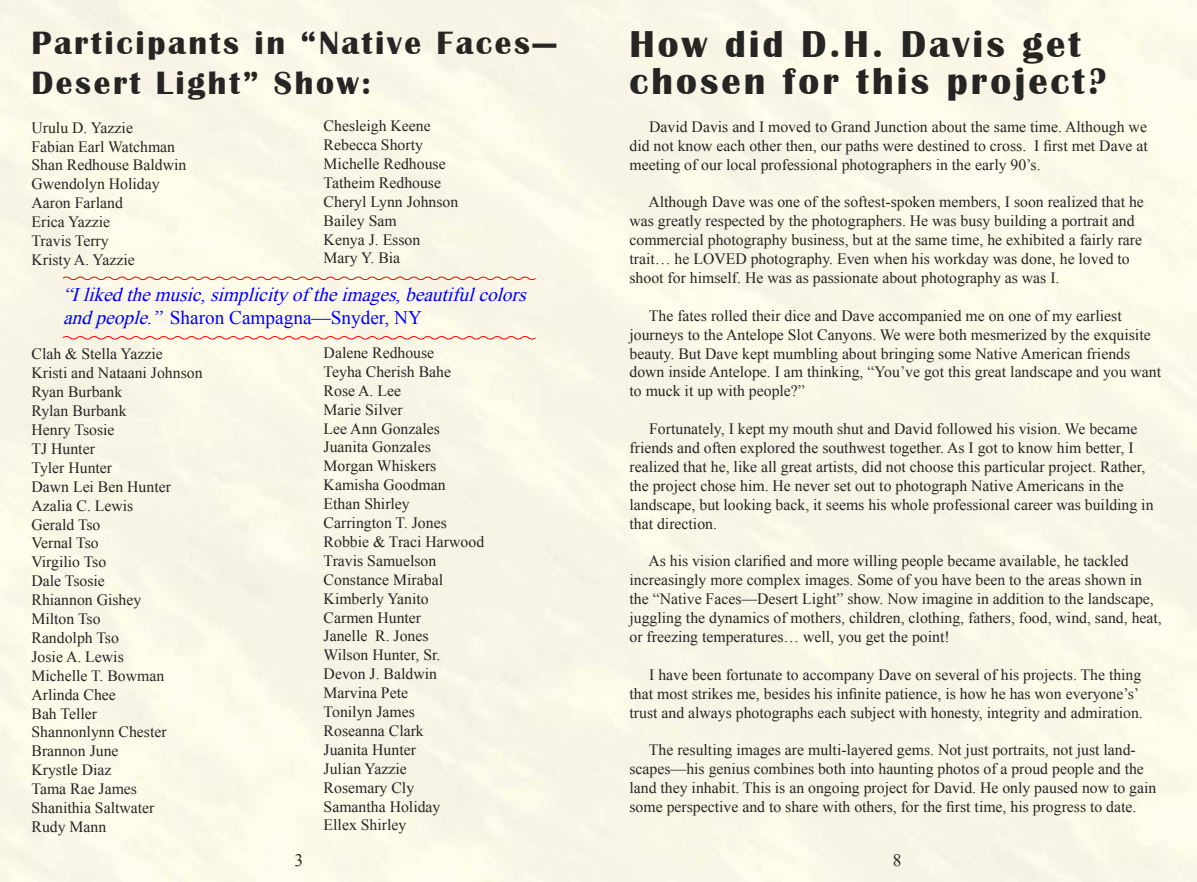
<style>
.page{position:relative;width:1197px;height:882px;background:#fff}
.page>*{position:absolute;margin:0;border:0;box-sizing:border-box;transform-origin:0 0}
.t1{font:700 38.5px/36.8px "Britannic";letter-spacing:.08em;color:#272424}
.t2{font:700 33.25px/39.9px "Britannic";letter-spacing:.08em;color:#272424}
.t3{font:italic 19.25px/23.1px "Times New Roman";color:#00f}
.t4{font:17.5px "Times New Roman";color:#272424}
.t5{font:15.75px/18.9px "Times New Roman";color:#272424}
.s1{font-style:normal}
</style>
<div class="page">
<svg style="left:62px;top:335px;width:475px;height:6px;background:#fbcabc"></svg>
<svg style="left:62px;top:275px;width:475px;height:6px;background:#fbcabc"></svg>
<p class="t2" style="left:32px;top:23px;width:527px">Participants in “Native Faces—<br>Desert Light” Show:</p>
<p class="t5" style="left:32px;top:118px;width:103px">Urulu D. Yazzie</p>
<p class="t5" style="left:32px;top:137px;width:145px">Fabian Earl Watchman</p>
<p class="t5" style="left:32px;top:155px;width:156px">Shan Redhouse Baldwin</p>
<p class="t5" style="left:32px;top:174px;width:130px">Gwendolyn Holiday</p>
<p class="t5" style="left:32px;top:193px;width:93px">Aaron Farland</p>
<p class="t5" style="left:32px;top:212px;width:80px">Erica Yazzie</p>
<p class="t5" style="left:32px;top:231px;width:79px">Travis Terry</p>
<p class="t5" style="left:32px;top:250px;width:105px">Kristy A. Yazzie</p>
<p class="t5" style="left:324px;top:116px;width:109px">Chesleigh Keene</p>
<p class="t5" style="left:324px;top:135px;width:101px">Rebecca Shorty</p>
<p class="t5" style="left:324px;top:154px;width:124px">Michelle Redhouse</p>
<p class="t5" style="left:324px;top:173px;width:119px">Tatheim Redhouse</p>
<p class="t5" style="left:324px;top:192px;width:136px">Cheryl Lynn Johnson</p>
<p class="t5" style="left:324px;top:211px;width:75px">Bailey Sam</p>
<p class="t5" style="left:324px;top:230px;width:98px">Kenya J. Esson</p>
<p class="t5" style="left:324px;top:249px;width:78px">Mary Y. Bia</p>
<p class="t3" style="left:63px;top:283px;width:471px">“Ilikedthemusic,simplicityof theimages,beautifulcolors andpeople.” <span class="s1">Sharon Campagna—Snyder, NY</span></p>
<p class="t5" style="left:32px;top:344px;width:133px">Clah &amp; Stella Yazzie</p>
<p class="t5" style="left:32px;top:363px;width:173px">Kristi and Nataani Johnson</p>
<p class="t5" style="left:32px;top:382px;width:92px">Ryan Burbank</p>
<p class="t5" style="left:32px;top:401px;width:97px">Rylan Burbank</p>
<p class="t5" style="left:32px;top:420px;width:85px">Henry Tsosie</p>
<p class="t5" style="left:32px;top:439px;width:65px">TJ Hunter</p>
<p class="t5" style="left:32px;top:458px;width:82px">Tyler Hunter</p>
<p class="t5" style="left:32px;top:477px;width:141px">Dawn Lei Ben Hunter</p>
<p class="t5" style="left:32px;top:496px;width:103px">Azalia C. Lewis</p>
<p class="t5" style="left:32px;top:515px;width:71px">Gerald Tso</p>
<p class="t5" style="left:32px;top:533px;width:69px">Vernal Tso</p>
<p class="t5" style="left:32px;top:552px;width:76px">Virgilio Tso</p>
<p class="t5" style="left:32px;top:571px;width:75px">Dale Tsosie</p>
<p class="t5" style="left:32px;top:590px;width:111px">Rhiannon Gishey</p>
<p class="t5" style="left:32px;top:609px;width:71px">Milton Tso</p>
<p class="t5" style="left:32px;top:628px;width:89px">Randolph Tso</p>
<p class="t5" style="left:32px;top:647px;width:94px">Josie A. Lewis</p>
<p class="t5" style="left:32px;top:666px;width:134px">Michelle T. Bowman</p>
<p class="t5" style="left:32px;top:685px;width:86px">Arlinda Chee</p>
<p class="t5" style="left:32px;top:704px;width:67px">Bah Teller</p>
<p class="t5" style="left:32px;top:722px;width:137px">Shannonlynn Chester</p>
<p class="t5" style="left:32px;top:741px;width:89px">Brannon June</p>
<p class="t5" style="left:32px;top:760px;width:82px">Krystle Diaz</p>
<p class="t5" style="left:32px;top:779px;width:107px">Tama Rae James</p>
<p class="t5" style="left:32px;top:798px;width:124px">Shanithia Saltwater</p>
<p class="t5" style="left:32px;top:817px;width:76px">Rudy Mann</p>
<p class="t5" style="left:324px;top:343px;width:112px">Dalene Redhouse</p>
<p class="t5" style="left:324px;top:362px;width:129px">Teyha Cherish Bahe</p>
<p class="t5" style="left:324px;top:381px;width:79px">Rose A. Lee</p>
<p class="t5" style="left:324px;top:400px;width:81px">Marie Silver</p>
<p class="t5" style="left:324px;top:419px;width:118px">Lee Ann Gonzales</p>
<p class="t5" style="left:324px;top:438px;width:109px">Juanita Gonzales</p>
<p class="t5" style="left:324px;top:456px;width:114px">Morgan Whiskers</p>
<p class="t5" style="left:324px;top:475px;width:124px">Kamisha Goodman</p>
<p class="t5" style="left:324px;top:494px;width:88px">Ethan Shirley</p>
<p class="t5" style="left:324px;top:513px;width:125px">Carrington T. Jones</p>
<p class="t5" style="left:324px;top:532px;width:162px">Robbie &amp; Traci Harwood</p>
<p class="t5" style="left:324px;top:551px;width:114px">Travis Samuelson</p>
<p class="t5" style="left:324px;top:570px;width:121px">Constance Mirabal</p>
<p class="t5" style="left:324px;top:589px;width:107px">Kimberly Yanito</p>
<p class="t5" style="left:324px;top:608px;width:99px">Carmen Hunter</p>
<p class="t5" style="left:324px;top:627px;width:106px">Janelle R. Jones</p>
<p class="t5" style="left:324px;top:645px;width:118px">Wilson Hunter, Sr.</p>
<p class="t5" style="left:324px;top:664px;width:115px">Devon J. Baldwin</p>
<p class="t5" style="left:324px;top:683px;width:86px">Marvina Pete</p>
<p class="t5" style="left:324px;top:702px;width:93px">Tonilyn James</p>
<p class="t5" style="left:324px;top:721px;width:102px">Roseanna Clark</p>
<p class="t5" style="left:324px;top:740px;width:94px">Juanita Hunter</p>
<p class="t5" style="left:324px;top:759px;width:85px">Julian Yazzie</p>
<p class="t5" style="left:324px;top:778px;width:92px">Rosemary Cly</p>
<p class="t5" style="left:324px;top:797px;width:118px">Samantha Holiday</p>
<p class="t5" style="left:324px;top:816px;width:84px">Ellex Shirley</p>
<p class="t1" style="left:630px;top:26px;width:478px">How did D.H. Davis get chosen for this project?</p>
<p class="t5" style="left:630px;top:117px;width:520px;text-align:justify;text-indent:20px">David Davis and I moved to Grand Junction about the same time. Although we did not know each other then, our paths were destined to cross. I first met Dave at meeting of our local professional photographers in the early 90’s.</p>
<p class="t5" style="left:630px;top:192px;width:516px;text-indent:19px">Although Dave was one of the softest-spoken members, I soon realized that he was greatly respected by the photographers. He was busy building a portrait and commercial photography business, but at the same time, he exhibited a fairly rare trait… he LOVED photography. Even when his workday was done, he loved to shoot for himself. He was as passionate about photography as was I.</p>
<p class="t5" style="left:630px;top:306px;width:533px;text-indent:19px">The fates rolled their dice and Dave accompanied me on one of my earliest journeys to the Antelope Slot Canyons. We were both mesmerized by the exquisite beauty. But Dave kept mumbling about bringing some Native American friends down inside Antelope. I am thinking, “You’ve got this great landscape and you want to muck it up with people?”</p>
<p class="t5" style="left:630px;top:419px;width:526px;text-indent:20px">Fortunately, I kept my mouth shut and David followed his vision. We became friends and often explored the southwest together. As I got to know him better, I realized that he, like all great artists, did not choose this particular project. Rather, the project chose him. He never set out to photograph Native Americans in the landscape, but looking back, it seems his whole professional career was building in that direction.</p>
<p class="t5" style="left:630px;top:551px;width:534px;text-indent:19px">As his vision clarified and more willing people became available, he tackled increasingly more complex images. Some of you have been to the areas shown in the “Native Faces—Desert Light” show. Now imagine in addition to the landscape, juggling the dynamics of mothers, children, clothing, fathers, food, wind, sand, heat, or freezing temperatures… well, you get the point!</p>
<p class="t5" style="left:630px;top:665px;width:515px;text-indent:20px">I have been fortunate to accompany Dave on several of his projects. The thing that most strikes me, besides his infinite patience, is how he has won everyone’s’ trust and always photographs each subject with honesty, integrity and admiration.</p>
<p class="t5" style="left:630px;top:740px;width:528px;text-indent:19px">The resulting images are multi-layered gems. Not just portraits, not just land&shy;scapes—his genius combines both into haunting photos of a proud people and the land they inhabit. This is an ongoing project for David. He only paused now to gain some perspective and to share with others, for the first time, his progress to date.</p>
<p class="t4" style="left:295px;top:849px;width:10px">3</p>
<p class="t4" style="left:893px;top:849px;width:10px">8</p>
</div>
